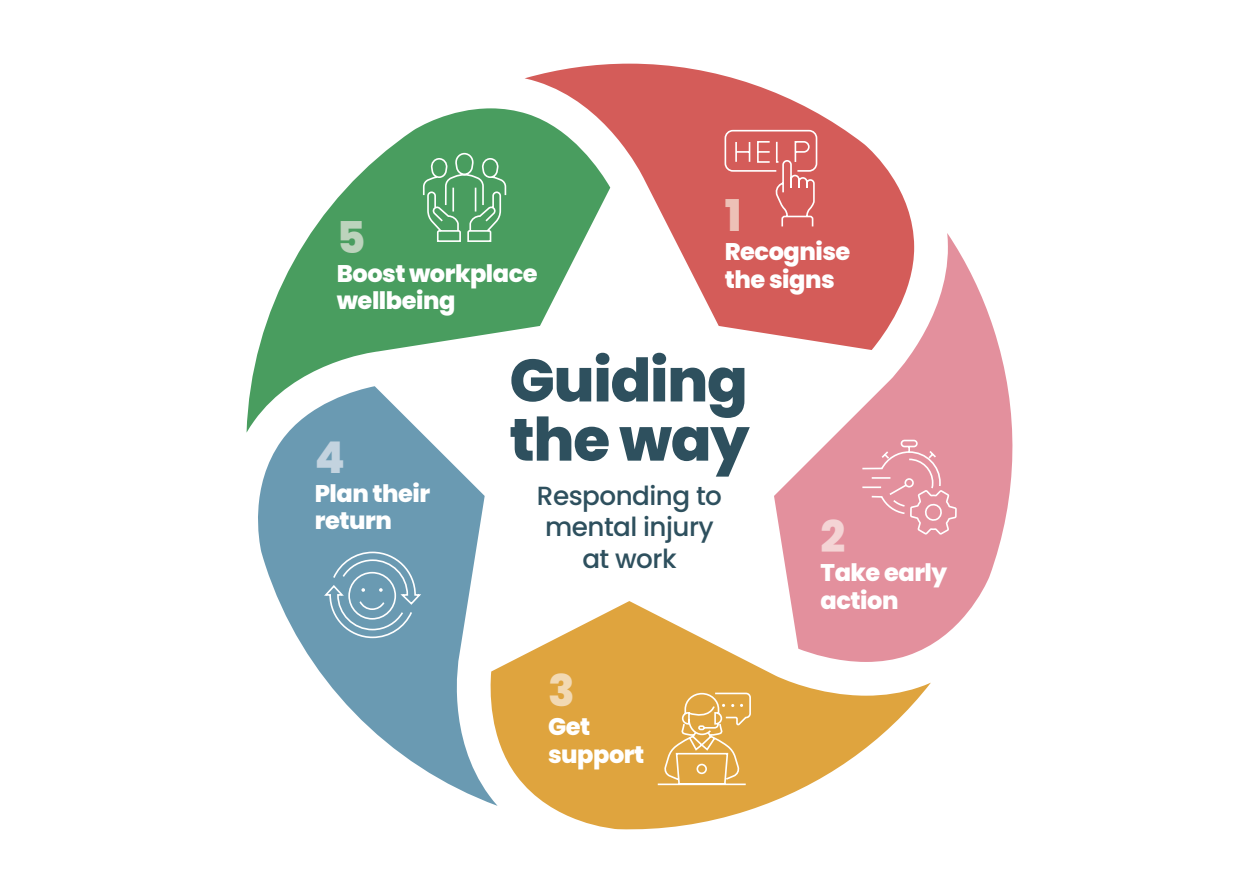
<style>
.page{position:relative;width:1259px;height:893px;background:#fff}
.page>*{position:absolute;margin:0;border:0;box-sizing:border-box;transform-origin:0 0}
.t1{font:800 59.7px/59.1px "Poppins";letter-spacing:-.02em;color:#2e505e}
.t2{font:800 43.8px "Poppins";color:#edc0b6}
.t3{font:800 43.8px "Poppins";color:#f4d4d5}
.t4{font:800 43.8px "Poppins";color:#f2d9b3}
.t5{font:800 43.8px "Poppins";color:#c3d3df}
.t6{font:800 43.8px "Poppins";color:#bcd3bc}
.t7{font:500 26.1px/31.8px "Poppins";letter-spacing:-.02em;color:#2e505e;text-align:center}
.t8{font:800 24px/27.3px "Poppins";letter-spacing:-.02em;color:#fff}
</style>
<div class="page">
<svg style="left:525px;top:64px;width:389px;height:271px;fill:#d45c59"></svg>
<svg style="left:246px;top:108px;width:364px;height:325px;fill:#499d5f"></svg>
<svg style="left:497px;top:601px;width:434px;height:229px;fill:#dfa43e"></svg>
<svg style="left:774px;top:233px;width:239px;height:429px;fill:#e3909d"></svg>
<svg style="left:249px;top:386px;width:248px;height:420px;fill:#6a9ab2"></svg>
<svg style="left:422px;top:154px;width:85px;height:89px"></svg>
<svg style="left:322px;top:551px;width:101px;height:88px"></svg>
<svg style="left:656px;top:692px;width:96px;height:94px"></svg>
<svg style="left:860px;top:439px;width:97px;height:97px"></svg>
<svg style="left:723px;top:129px;width:95px;height:99px"></svg>
<h2 class="t6" style="left:337px;top:212px;width:30px">5</h2>
<p class="t8" style="left:337px;top:260px;width:202px">Boost workplace wellbeing</p>
<h2 class="t2" style="left:725px;top:191px;width:18px">1</h2>
<p class="t8" style="left:725px;top:238px;width:127px">Recognise the signs</p>
<h2 class="t5" style="left:315px;top:432px;width:32px">4</h2>
<p class="t8" style="left:315px;top:480px;width:117px">Plan their return</p>
<h1 class="t1" style="left:509px;top:351px;width:241px">Guiding the way</h1>
<p class="t7" style="left:537px;top:480px;width:186px">Responding to mental injury at work</p>
<h2 class="t4" style="left:548px;top:666px;width:28px">3</h2>
<p class="t8" style="left:548px;top:713px;width:98px">Get support</p>
<h2 class="t3" style="left:820px;top:512px;width:26px">2</h2>
<p class="t8" style="left:820px;top:559px;width:128px">Take early action</p>
</div>
